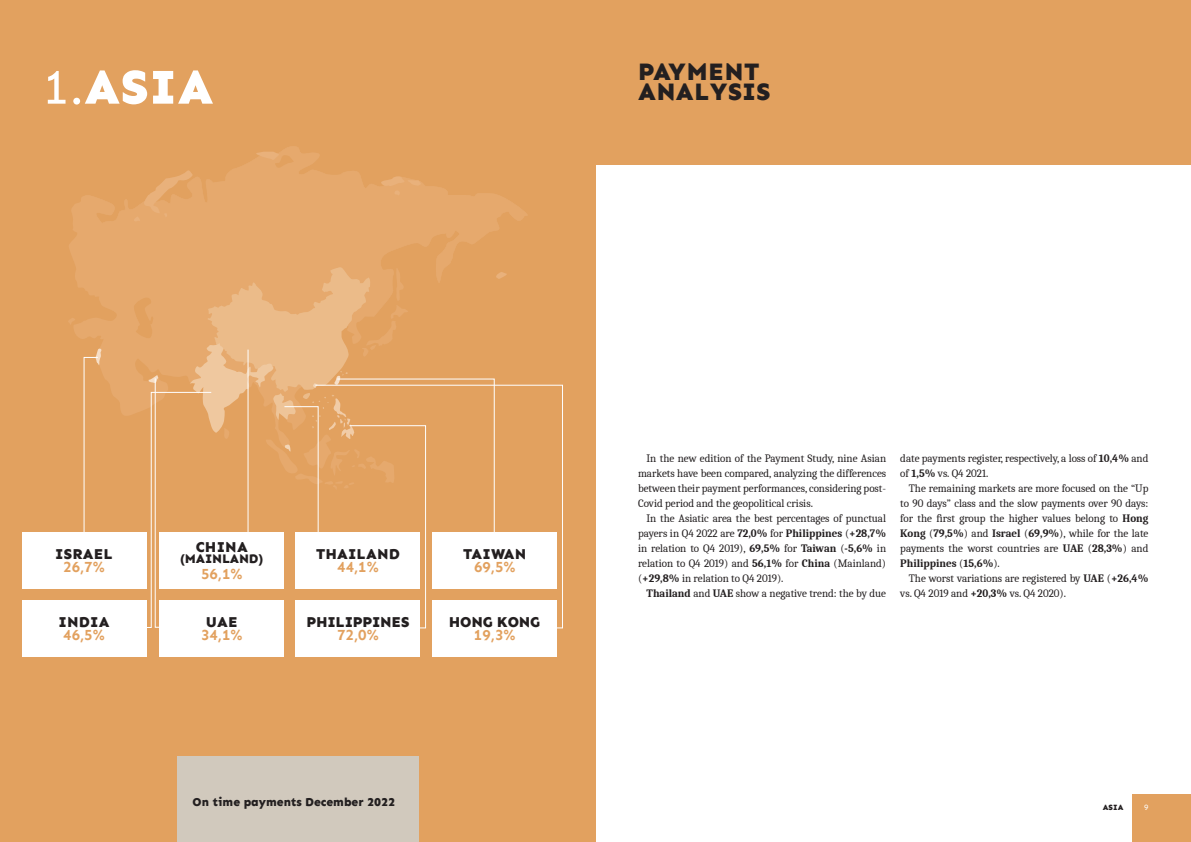
<style>
.page{position:relative;width:1191px;height:842px;background:#fff}
.page>*{position:absolute;margin:0;border:0;box-sizing:border-box;transform-origin:0 0}
.t1{font:800 50px "Sen";color:#fff}
.t2{font:800 25px/20px "Sen";letter-spacing:.01em;color:#231f20}
.t3{font:700 15px "Sen";color:#e2a15f}
.t4{font:800 15px "Sen";letter-spacing:.01em;color:#231f20}
.t5{font:800 15px "Sen";letter-spacing:-.015em;color:#231f20}
.t6{font:800 13px "Sen";letter-spacing:-.015em;color:#231f20}
.t7{font:800 12px "Sen";color:#231f20}
.t8{font:11px/15px "Caladea";color:#231f20;text-align:justify}
.t9{font:800 8px "Sen";color:#231f20}
.t10{font:8px "Sen";color:#fff}
.s1{font-weight:400}
.s2{font-weight:700}
</style>
<div class="page">
<div style="left:0;top:0;width:595px;height:842px;background:#e2a15f"></div>
<svg style="left:100px;top:321px;width:40px;height:95px;fill:#e6a96d"></svg>
<svg style="left:68px;top:321px;width:58px;height:19px"></svg>
<svg style="left:69px;top:146px;width:458px;height:175px;fill:#e6a96d"></svg>
<div style="left:177px;top:757px;width:242px;height:85px;background:#d1c9bd"></div>
<svg style="left:133px;top:169px;width:60px;height:54px"></svg>
<svg style="left:379px;top:176px;width:43px;height:21px"></svg>
<svg style="left:252px;top:152px;width:42px;height:17px"></svg>
<div style="left:1132px;top:795px;width:59px;height:47px;background:#e2a15f"></div>
<div style="left:595px;top:0;width:596px;height:164px;background:#e2a15f"></div>
<div style="left:296px;top:600px;width:124px;height:57px;background:#fff"></div>
<div style="left:22px;top:600px;width:124px;height:57px;background:#fff"></div>
<div style="left:22px;top:532px;width:124px;height:57px;background:#fff"></div>
<div style="left:432px;top:600px;width:125px;height:57px;background:#fff"></div>
<div style="left:159px;top:600px;width:125px;height:57px;background:#fff"></div>
<svg style="left:83px;top:348px;width:19px;height:184px"></svg>
<svg style="left:507px;top:384px;width:56px;height:245px"></svg>
<svg style="left:140px;top:265px;width:367px;height:364px"></svg>
<h1 class="t1" style="left:43px;top:59px;width:172px"><span class="s1">1.</span>ASIA</h1>
<h2 class="t2" style="left:638px;top:62px;width:134px">PAYMENT<br>ANALYSIS</h2>
<h3 class="t4" style="left:55px;top:545px;width:59px">ISRAEL</h3>
<h3 class="t3" style="left:63px;top:558px;width:43px">26,7%</h3>
<h3 class="t4" style="left:59px;top:613px;width:52px">INDIA</h3>
<h3 class="t3" style="left:63px;top:626px;width:43px">46,5%</h3>
<h3 class="t4" style="left:196px;top:539px;width:53px">CHINA</h3>
<p class="t6" style="left:180px;top:551px;width:85px">(MAINLAND)</p>
<h3 class="t3" style="left:201px;top:565px;width:43px">56,1%</h3>
<h3 class="t4" style="left:206px;top:613px;width:33px">UAE</h3>
<h3 class="t3" style="left:201px;top:626px;width:43px">34,1%</h3>
<h3 class="t4" style="left:316px;top:545px;width:85px">THAILAND</h3>
<h3 class="t3" style="left:337px;top:558px;width:43px">44,1%</h3>
<h3 class="t5" style="left:306px;top:613px;width:104px">PHILIPPINES</h3>
<h3 class="t3" style="left:337px;top:626px;width:43px">72,0%</h3>
<h3 class="t4" style="left:463px;top:545px;width:65px">TAIWAN</h3>
<h3 class="t3" style="left:474px;top:558px;width:43px">69,5%</h3>
<h3 class="t5" style="left:449px;top:613px;width:93px">HONG KONG</h3>
<h3 class="t3" style="left:474px;top:626px;width:43px">19,3%</h3>
<p class="t7" style="left:193px;top:795px;width:204px">On time payments December 2022</p>
<p class="t8" style="left:638px;top:450px;width:250px;text-indent:9px">In the new edition of the Payment Study, nine Asian markets have been compared, analyzing the differences between their payment performances, considering post-Covid period and the geopolitical crisis.</p>
<p class="t8" style="left:638px;top:510px;width:250px;text-indent:9px">In the Asiatic area the best percentages of punctual payers in Q4 2022 are <span class="s2">72,0%</span> for <span class="s2">Philippines</span> (<span class="s2">+28,7% </span>in relation to Q4 2019), <span class="s2">69,5%</span> for <span class="s2">Taiwan</span> (<span class="s2">-5,6%</span> in relation to Q4 2019) and <span class="s2">56,1%</span> for <span class="s2">China</span> (Mainland) (<span class="s2">+29,8%</span> in relation to Q4 2019).</p>
<p class="t8" style="left:646px;top:585px;width:241px"><span class="s2">Thailand</span> and <span class="s2">UAE</span> show a negative trend: the by due</p>
<p class="t8" style="left:900px;top:450px;width:250px">date payments register, respectively, a loss of <span class="s2">10,4%</span> and of <span class="s2">1,5%</span> vs. Q4 2021.</p>
<p class="t8" style="left:900px;top:480px;width:250px;text-indent:9px">The remaining markets are more focused on the “Up to 90 days” class and the slow payments over 90 days: for the first group the higher values belong to <span class="s2">Hong Kong</span> (<span class="s2">79,5%</span>) and <span class="s2">Israel</span> (<span class="s2">69,9%</span>), while for the late payments the worst countries are <span class="s2">UAE</span> (<span class="s2">28,3%</span>) and <span class="s2">Philippines</span> (<span class="s2">15,6%</span>).</p>
<p class="t8" style="left:900px;top:570px;width:250px;text-indent:9px">The worst variations are registered by <span class="s2">UAE</span> (<span class="s2">+26,4% </span>vs. Q4 2019 and <span class="s2">+20,3%</span> vs. Q4 2020).</p>
<p class="t9" style="left:1102px;top:803px;width:22px">ASIA</p>
<p class="t10" style="left:1144px;top:803px;width:6px">9</p>
</div>
